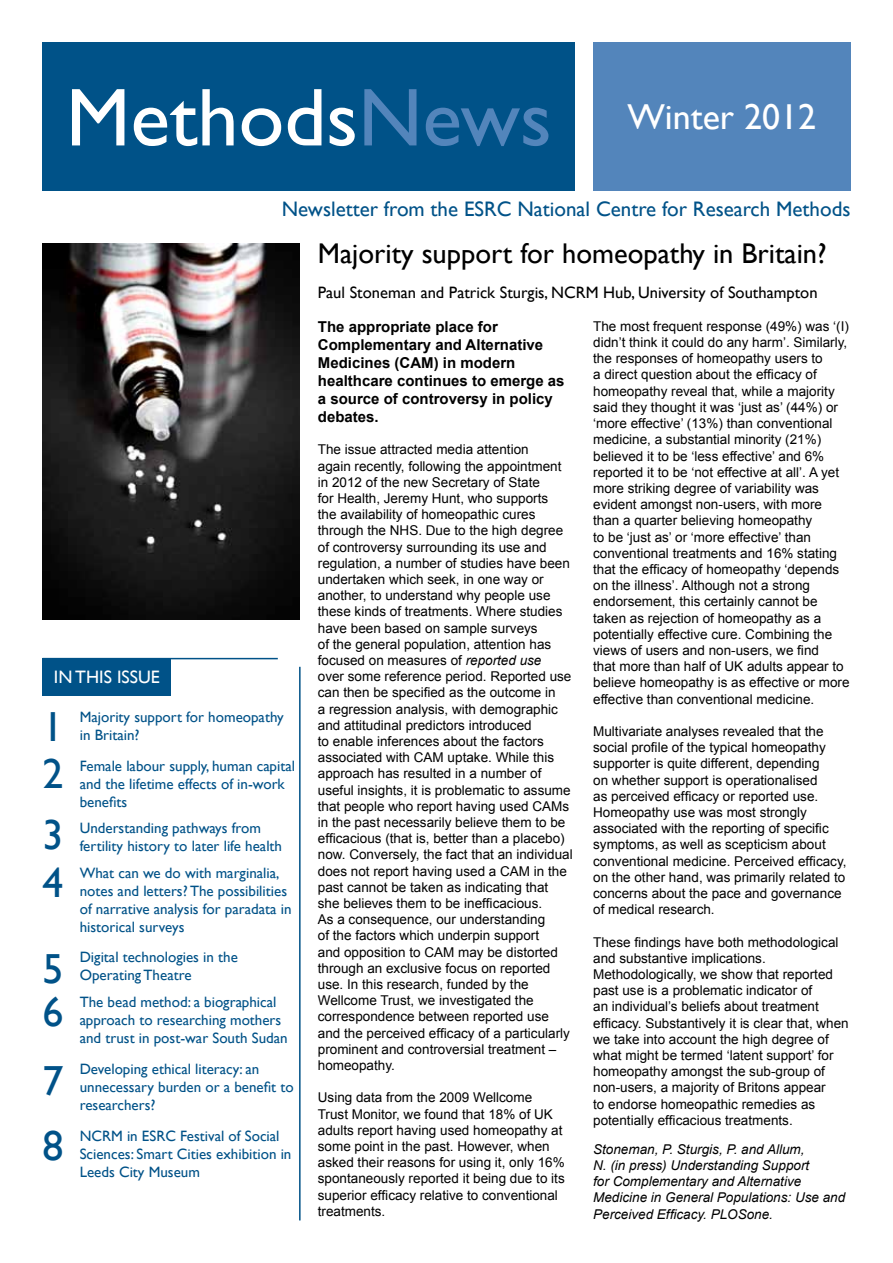
<style>
.page{position:relative;width:893px;height:1263px;background:#fff}
.page>*{position:absolute;margin:0;border:0;box-sizing:border-box;transform-origin:0 0}
.t1{font:82.5px "Gill Sans";color:#fff}
.t2{font:42px/47.7px "Gill Sans";color:#005288}
.t3{font:36px "Gill Sans";color:#fff}
.t4{font:28.5px "Gill Sans";color:#000}
.t5{font:21px "Gill Sans";color:#005288}
.t6{font:18px "Gill Sans";color:#fff}
.t7{font:16.5px "Gill Sans";color:#000}
.t8{font:15px/18px "Gill Sans";color:#005288}
.t9{font:700 15px/18px "Arial";color:#000}
.t10{font:13.5px/16.2px "Arial";color:#000}
.t11{font:italic 13.5px/16.2px "Arial";color:#000}
.s1{color:#5385bb}
.s2{font-style:italic}
</style>
<div class="page">
<div style="left:43px;top:43px;width:532px;height:148px;background:#005288"></div>
<div style="left:593px;top:43px;width:257px;height:148px;background:#5385bb"></div>
<img style="left:43px;top:243px;width:257px;height:376px">
<div style="left:43px;top:658px;width:128px;height:37px;background:#005288"></div>
<hr style="left:43px;top:658px;width:235px;height:1px;background:#005288">
<hr style="left:299px;top:667px;width:2px;height:553px;background:#005288">
<h1 class="t1" style="left:66px;top:70px;width:487px">Methods<span class="s1">News</span></h1>
<h3 class="t3" style="left:627px;top:96px;width:190px">Winter 2012</h3>
<h3 class="t5" style="left:282px;top:197px;width:570px">Newsletter from the ESRC National Centre for Research Methods</h3>
<h3 class="t4" style="left:318px;top:237px;width:510px">Majority support for homeopathy in Britain?</h3>
<h3 class="t6" style="left:54px;top:666px;width:107px">IN THIS ISSUE</h3>
<h2 class="t2" style="left:43px;top:703px;width:22px">1<br>2</h2>
<h2 class="t2" style="left:43px;top:812px;width:22px">3<br>4</h2>
<h2 class="t2" style="left:43px;top:947px;width:22px;line-height:43.5px">5<br>6</h2>
<h2 class="t2" style="left:43px;top:1049px;width:22px;line-height:64.8px">7<br>8</h2>
<p class="t8" style="left:80px;top:708px;width:205px">Majority support for homeopathy in Britain?</p>
<p class="t8" style="left:80px;top:757px;width:217px">Female labour supply, human capital and the lifetime effects of in-work benefits</p>
<p class="t8" style="left:80px;top:819px;width:204px">Understanding pathways from fertility history to later life health</p>
<p class="t8" style="left:80px;top:864px;width:213px">What can we do with marginalia, notes and letters? The possibilities of narrative analysis for paradata in historical surveys</p>
<p class="t8" style="left:80px;top:949px;width:160px">Digital technologies in the<br>Operating Theatre</p>
<p class="t8" style="left:80px;top:993px;width:209px">The bead method: a biographical approach to researching mothers and trust in post-war South Sudan</p>
<p class="t8" style="left:80px;top:1060px;width:216px">Developing ethical literacy: an unnecessary burden or a benefit to researchers?</p>
<p class="t8" style="left:80px;top:1127px;width:213px">NCRM in ESRC Festival of Social<br>Sciences: Smart Cities exhibition in<br>Leeds City Museum</p>
<p class="t7" style="left:318px;top:283px;width:501px">Paul Stoneman and Patrick Sturgis, NCRM Hub, University of Southampton</p>
<p class="t9" style="left:318px;top:318px;width:248px">The appropriate place for<br>Complementary and Alternative<br>Medicines (CAM) in modern healthcare continues to emerge as a source of controversy in policy debates.</p>
<p class="t10" style="left:318px;top:442px;width:256px">The issue attracted media attention<br>again recently, following the appointment in 2012 of the new Secretary of State<br>for Health, Jeremy Hunt, who supports<br>the availability of homeopathic cures through the NHS. Due to the high degree of controversy surrounding its use and regulation, a number of studies have been undertaken which seek, in one way or another, to understand why people use these kinds of treatments. Where studies have been based on sample surveys<br>of the general population, attention has focused on measures of <span class="s2">reported use<br></span>over some reference period. Reported use can then be specified as the outcome in<br>a regression analysis, with demographic and attitudinal predictors introduced<br>to enable inferences about the factors associated with CAM uptake. While this approach has resulted in a number of useful insights, it is problematic to assume that people who report having used CAMs in the past necessarily believe them to be efficacious (that is, better than a placebo) now. Conversely, the fact that an individual does not report having used a CAM in the past cannot be taken as indicating that she believes them to be inefficacious.<br>As a consequence, our understanding<br>of the factors which underpin support<br>and opposition to CAM may be distorted through an exclusive focus on reported use. In this research, funded by the Wellcome Trust, we investigated the correspondence between reported use and the perceived efficacy of a particularly prominent and controversial treatment – homeopathy.</p>
<p class="t10" style="left:318px;top:1090px;width:248px">Using data from the 2009 Wellcome Trust Monitor, we found that 18% of UK adults report having used homeopathy at some point in the past. However, when asked their reasons for using it, only 16% spontaneously reported it being due to its superior efficacy relative to conventional treatments.</p>
<p class="t10" style="left:593px;top:318px;width:258px">The most frequent response (49%) was ‘(I) didn’t think it could do any harm’. Similarly, the responses of homeopathy users to<br>a direct question about the efficacy of homeopathy reveal that, while a majority said they thought it was ‘just as’ (44%) or ‘more effective’ (13%) than conventional medicine, a substantial minority (21%) believed it to be ‘less effective’ and 6% reported it to be ‘not effective at all’. A yet more striking degree of variability was evident amongst non-users, with more than a quarter believing homeopathy<br>to be ‘just as’ or ‘more effective’ than conventional treatments and 16% stating that the efficacy of homeopathy ‘depends on the illness’. Although not a strong endorsement, this certainly cannot be taken as rejection of homeopathy as a potentially effective cure. Combining the views of users and non-users, we find<br>that more than half of UK adults appear to believe homeopathy is as effective or more effective than conventional medicine.</p>
<p class="t10" style="left:593px;top:723px;width:255px">Multivariate analyses revealed that the social profile of the typical homeopathy supporter is quite different, depending<br>on whether support is operationalised<br>as perceived efficacy or reported use.<br>Homeopathy use was most strongly associated with the reporting of specific symptoms, as well as scepticism about conventional medicine. Perceived efficacy, on the other hand, was primarily related to concerns about the pace and governance of medical research.</p>
<p class="t10" style="left:593px;top:934px;width:257px">These findings have both methodological and substantive implications.<br>Methodologically, we show that reported past use is a problematic indicator of<br>an individual’s beliefs about treatment efficacy. Substantively it is clear that, when we take into account the high degree of what might be termed ‘latent support’ for homeopathy amongst the sub-group of non-users, a majority of Britons appear<br>to endorse homeopathic remedies as potentially efficacious treatments.</p>
<p class="t11" style="left:593px;top:1141px;width:254px">Stoneman, P. Sturgis, P. and Allum,<br>N. (in press) Understanding Support<br>for Complementary and Alternative Medicine in General Populations: Use and Perceived Efficacy. PLOSone.</p>
</div>
